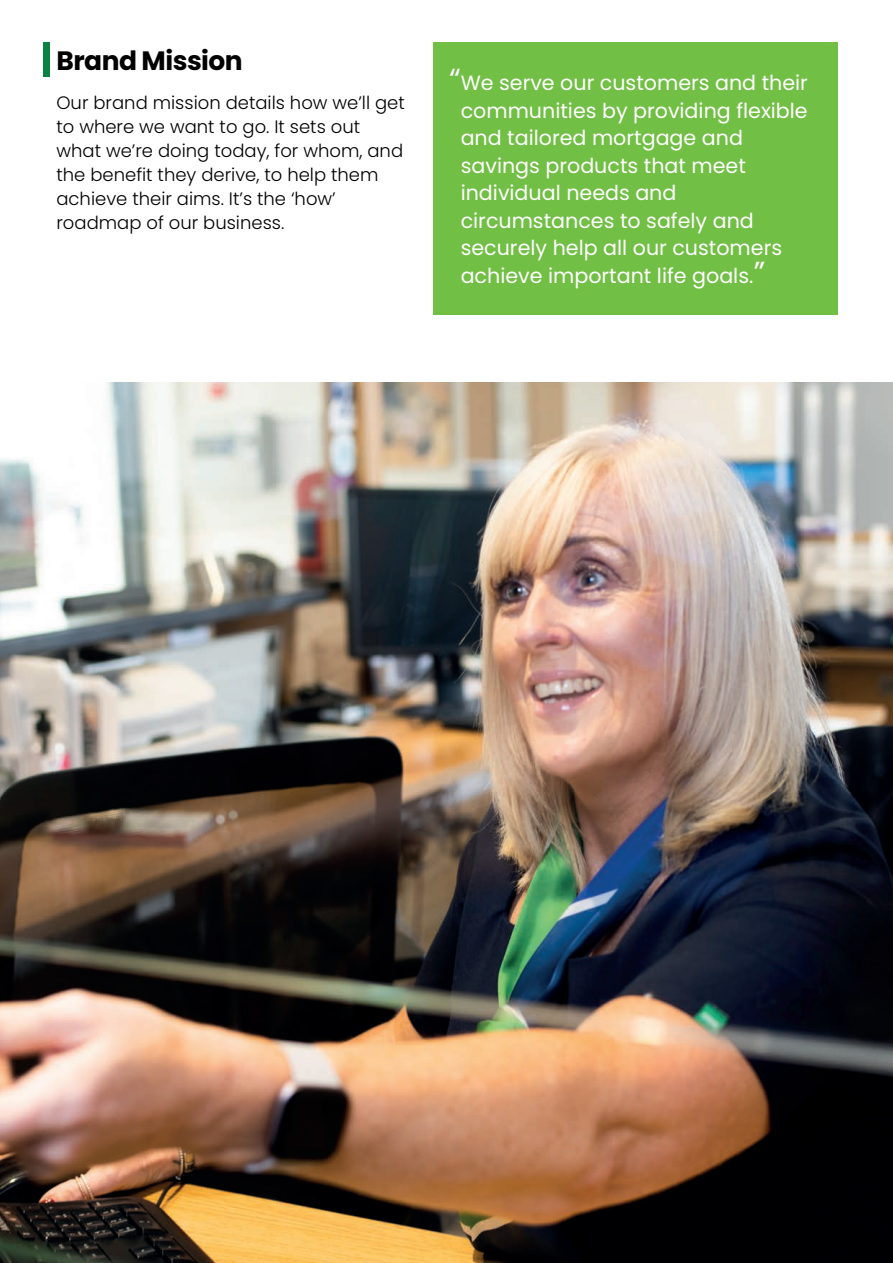
<style>
.page{position:relative;width:893px;height:1263px;background:#fff}
.page>*{position:absolute;margin:0;border:0;box-sizing:border-box;transform-origin:0 0}
.t1{font:700 26.55px "Poppins";letter-spacing:-.02em;color:#000}
.t2{font:20.7px/27.5px "Poppins";color:#fff}
.t3{font:300 18px/24px "Poppins";color:#000}
.s1{font-size:30.45px}
</style>
<div class="page">
<div style="left:433px;top:43px;width:405px;height:272px;background:#71bf44"></div>
<div style="left:43px;top:43px;width:6px;height:34px;background:#0b8241"></div>
<img style="left:0;top:383px;width:893px;height:880px">
<p class="t1" style="left:56px;top:51px;width:188px">Brand Mission</p>
<p class="t3" style="left:56px;top:93px;width:350px">Our brand mission details how we’ll get to where we want to go. It sets out what we’re doing today, for whom, and the benefit they derive, to help them achieve their aims. It’s the ‘how’ roadmap of our business.</p>
<p class="t2" style="left:461px;top:72px;width:349px;text-indent:-12px"><span class="s1">“</span>We serve our customers and their communities by providing flexible and tailored mortgage and savings products that meet individual needs and circumstances to safely and securely help all our customers achieve important life goals.<span class="s1">”</span></p>
</div>
